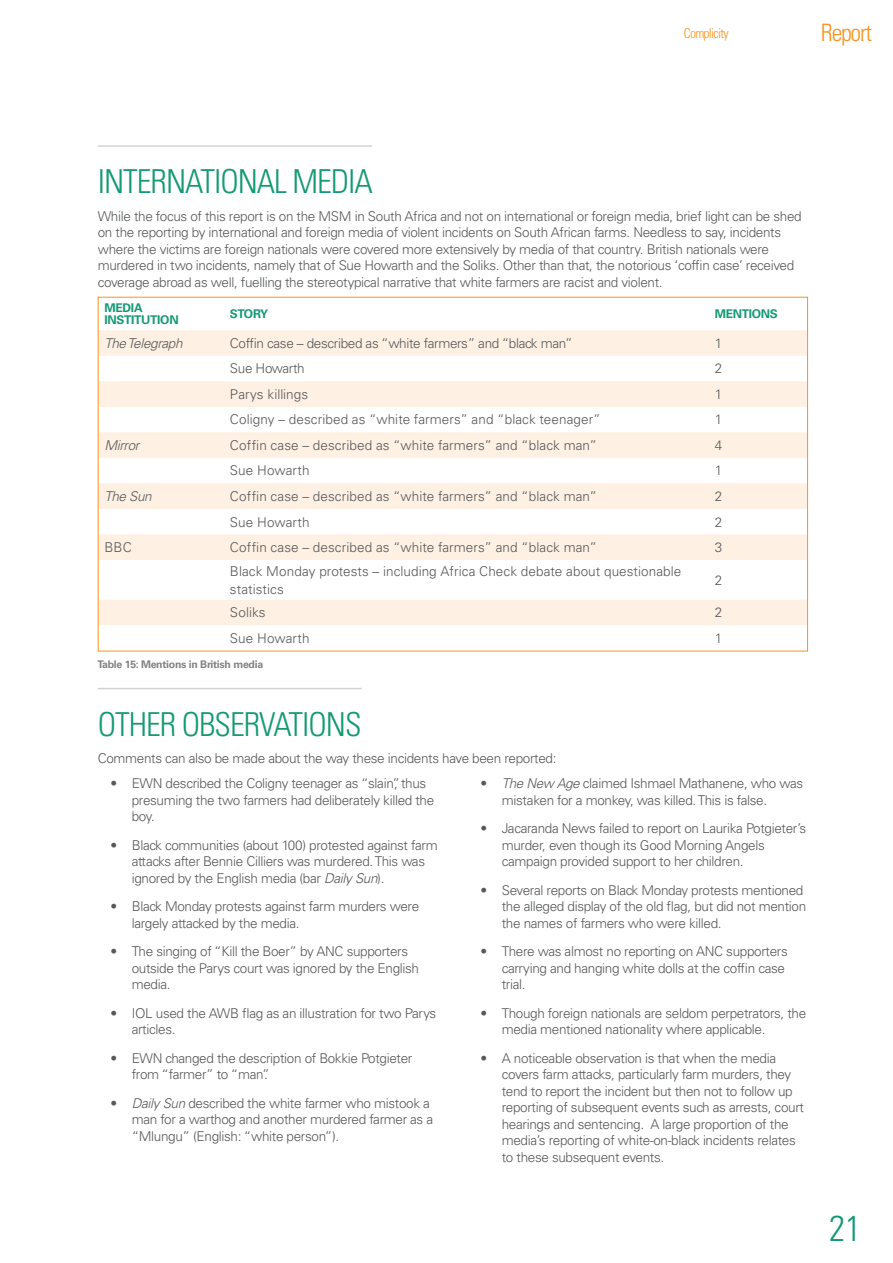
<style>
.page{position:relative;width:893px;height:1263px;background:#fff}
.page>*{position:absolute;margin:0;border:0;box-sizing:border-box;transform-origin:0 0}
.t1{font:300 condensed 36px "Univers LT Std";color:#149975}
.t2{font:300 condensed 33px "Univers LT Std";letter-spacing:-.03em;color:#149975}
.t3{font:300 condensed 24px "Univers LT Std";letter-spacing:-.05em;color:#f79420}
.t4{font:300 13.5px/16.5px "Univers LT Std";letter-spacing:-.025em;color:#57585a}
.t5{font:300 13.5px/18px "Univers LT Std";letter-spacing:.005em;color:#57585a}
.t6{font:italic 300 13.5px "Univers LT Std";letter-spacing:-.025em;color:#57585a}
.t7{font:300 condensed 13.5px "Univers LT Std";letter-spacing:-.05em;color:#f79420}
.t8{font:700 12px/12px "Univers LT Std";letter-spacing:-.025em;color:#149975}
.t9{font:700 10.5px "Univers LT Std";letter-spacing:-.025em;color:#808284}
.s1{font-style:italic}
</style>
<div class="page">
<svg style="left:100px;top:330px;width:706px;height:295px;fill:#fef2e6"></svg>
<hr style="left:98px;top:145px;width:274px;height:2px;background:#d1d2d4">
<hr style="left:98px;top:688px;width:264px;height:1px;background:#d1d2d4">
<h2 class="t2" style="left:98px;top:163px;width:277px">INTERNATIONAL MEDIA</h2>
<p class="t7" style="left:684px;top:29px;width:46px">Complicity</p>
<h3 class="t3" style="left:821px;top:24px;width:53px">Report</h3>
<p class="t4" style="left:98px;top:209px;width:705px">While the focus of this report is on the MSM in South Africa and not on international or foreign media, brief light can be shed on the reporting by international and foreign media of violent incidents on South African farms. Needless to say, incidents where the victims are foreign nationals were covered more extensively by media of that country. British nationals were murdered in two incidents, namely that of Sue Howarth and the Soliks. Other than that, the notorious ‘coffin case’ received coverage abroad as well, fuelling the stereotypical narrative that white farmers are racist and violent.</p>
<p class="t8" style="left:105px;top:303px;width:76px">MEDIA<br>INSTITUTION</p>
<p class="t8" style="left:230px;top:309px;width:40px">STORY</p>
<p class="t8" style="left:715px;top:309px;width:65px">MENTIONS</p>
<p class="t6" style="left:105px;top:338px;width:80px">The Telegraph</p>
<p class="t4" style="left:230px;top:336px;width:344px">Coffin case – described as “white farmers” and “black man”</p>
<p class="t4" style="left:715px;top:336px;width:9px">1</p>
<p class="t4" style="left:230px;top:361px;width:76px">Sue Howarth</p>
<p class="t4" style="left:715px;top:361px;width:9px">2</p>
<p class="t5" style="left:230px;top:386px;width:80px">Parys killings</p>
<p class="t4" style="left:715px;top:387px;width:9px">1</p>
<p class="t5" style="left:230px;top:412px;width:372px">Coligny – described as “white farmers” and “black teenager”</p>
<p class="t4" style="left:715px;top:413px;width:9px">1</p>
<p class="t6" style="left:105px;top:440px;width:36px">Mirror</p>
<p class="t5" style="left:230px;top:437px;width:369px">Coffin case – described as “white farmers” and “black man”</p>
<p class="t4" style="left:715px;top:438px;width:9px">4</p>
<p class="t5" style="left:230px;top:463px;width:81px">Sue Howarth</p>
<p class="t4" style="left:715px;top:464px;width:9px">1</p>
<p class="t6" style="left:105px;top:491px;width:49px">The Sun</p>
<p class="t5" style="left:230px;top:488px;width:369px">Coffin case – described as “white farmers” and “black man”</p>
<p class="t4" style="left:715px;top:489px;width:9px">2</p>
<p class="t5" style="left:230px;top:514px;width:81px">Sue Howarth</p>
<p class="t4" style="left:715px;top:515px;width:9px">2</p>
<p class="t4" style="left:105px;top:540px;width:29px">BBC</p>
<p class="t5" style="left:230px;top:539px;width:369px">Coffin case – described as “white farmers” and “black man”</p>
<p class="t4" style="left:715px;top:540px;width:9px">3</p>
<p class="t5" style="left:230px;top:563px;width:453px">Black Monday protests – including Africa Check debate about questionable statistics</p>
<p class="t4" style="left:715px;top:573px;width:9px">2</p>
<p class="t4" style="left:230px;top:605px;width:37px">Soliks</p>
<p class="t4" style="left:715px;top:605px;width:9px">2</p>
<p class="t5" style="left:230px;top:630px;width:81px">Sue Howarth</p>
<p class="t4" style="left:715px;top:631px;width:9px">1</p>
<p class="t9" style="left:98px;top:660px;width:167px">Table 15: Mentions in British media</p>
<h2 class="t2" style="left:98px;top:705px;width:265px">OTHER OBSERVATIONS</h2>
<p class="t4" style="left:98px;top:751px;width:460px">Comments can also be made about the way these incidents have been reported:</p>
<p class="t4" style="left:132px;top:776px;width:304px;text-indent:-21px">• EWN described the Coligny teenager as “slain”, thus presuming the two farmers had deliberately killed the boy.</p>
<p class="t4" style="left:132px;top:838px;width:307px;text-indent:-21px">• Black communities (about 100) protested against farm attacks after Bennie Cilliers was murdered. This was ignored by the English media (bar <span class="s1">Daily Sun</span>).</p>
<p class="t4" style="left:132px;top:899px;width:289px;text-indent:-21px">• Black Monday protests against farm murders were largely attacked by the media.</p>
<p class="t4" style="left:132px;top:944px;width:289px;text-indent:-21px">• The singing of “Kill the Boer” by ANC supporters outside the Parys court was ignored by the English media.</p>
<p class="t4" style="left:132px;top:1006px;width:306px;text-indent:-21px">• IOL used the AWB flag as an illustration for two Parys articles.</p>
<p class="t4" style="left:132px;top:1051px;width:282px;text-indent:-21px">• EWN changed the description of Bokkie Potgieter from “farmer” to “man”.</p>
<p class="t4" style="left:132px;top:1096px;width:303px;text-indent:-21px">• <span class="s1">Daily Sun</span> described the white farmer who mistook a man for a warthog and another murdered farmer as a “Mlungu” (English: “white person”).</p>
<p class="t4" style="left:502px;top:776px;width:303px;text-indent:-21px">• <span class="s1">The New Age</span> claimed Ishmael Mathanene, who was mistaken for a monkey, was killed. This is false.</p>
<p class="t4" style="left:502px;top:821px;width:306px;text-indent:-21px">• Jacaranda News failed to report on Laurika Potgieter’s murder, even though its Good Morning Angels campaign provided support to her children.</p>
<p class="t4" style="left:502px;top:883px;width:306px;text-indent:-21px">• Several reports on Black Monday protests mentioned the alleged display of the old flag, but did not mention the names of farmers who were killed.</p>
<p class="t4" style="left:502px;top:944px;width:287px;text-indent:-21px">• There was almost no reporting on ANC supporters carrying and hanging white dolls at the coffin case trial.</p>
<p class="t4" style="left:502px;top:1006px;width:306px;text-indent:-21px">• Though foreign nationals are seldom perpetrators, the media mentioned nationality where applicable.</p>
<p class="t4" style="left:502px;top:1051px;width:304px;text-indent:-21px">• A noticeable observation is that when the media covers farm attacks, particularly farm murders, they tend to report the incident but then not to follow up reporting of subsequent events such as arrests, court hearings and sentencing. A large proportion of the media’s reporting of white-on-black incidents relates to these subsequent events.</p>
<h1 class="t1" style="left:829px;top:1208px;width:33px">21</h1>
</div>
